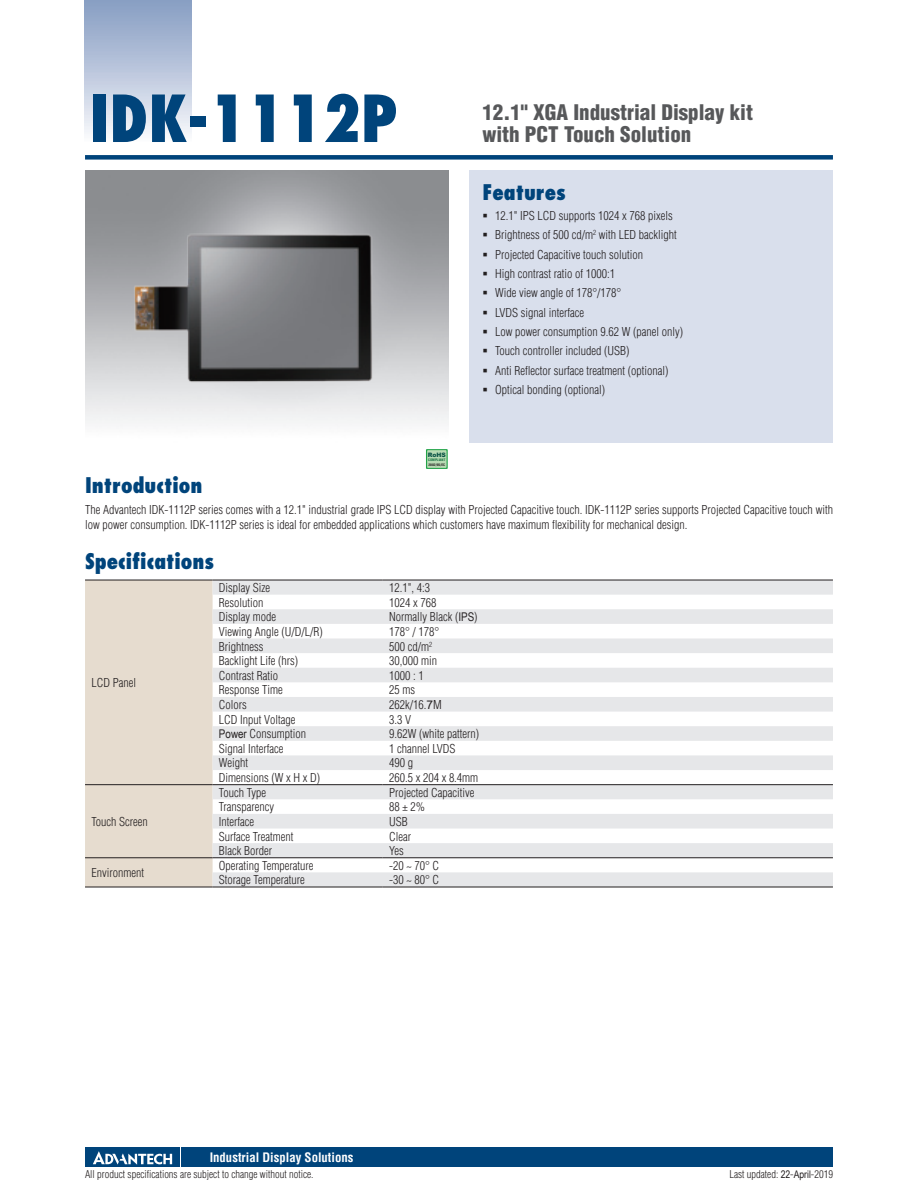
<style>
.page{position:relative;width:918px;height:1188px;background:#fff}
.page>*{position:absolute;margin:0;border:0;box-sizing:border-box;transform-origin:0 0}
.t1{font:800 condensed 63px "Futura";color:#00447b}
.t2{font:900 condensed 21px/22.5px "Helvetica";color:#57585a}
.t3{font:800 condensed 21px "Futura";color:#00447b}
.t4{font:700 condensed 12.75px "Helvetica";color:#fff}
.t5{font:300 condensed 12px/19.4px "Helvetica";color:#231f20}
.t6{font:300 condensed 10.5px "Helvetica";color:#231f20}
.t7{font:900 6px "Arial";color:#0c5447}
.t8{font:700 condensed 3.3px "Helvetica";color:#231f20;scale:1.11 1}
.t9{font:700 condensed 3.3px "Helvetica";color:#0c6a39;scale:1.05 1}
.s1{font-family:"Arial Narrow";font-weight:400;font-stretch:normal}
.s2{font-family:"Arial";font-weight:400;font-stretch:normal}
</style>
<div class="page">
<div style="left:85px;top:155px;width:748px;height:5px;background:#00447b"></div>
<div style="left:85px;top:0;width:106px;height:143px;background:linear-gradient(to bottom,#849bc1,#f9fafc)"></div>
<div style="left:182px;top:1147px;width:651px;height:20px;background:#00447b"></div>
<div style="left:85px;top:1147px;width:95px;height:20px;background:#00447b"></div>
<svg style="left:93px;top:1151px;width:79px;height:14px"></svg>
<div style="left:470px;top:170px;width:363px;height:272px;background:#d9dfec"></div>
<div style="left:85px;top:581px;width:128px;height:306px;background:#e6dccf"></div>
<svg style="left:213px;top:581px;width:620px;height:306px;fill:#e9e9eb"></svg>
<hr style="left:85px;top:784px;width:128px;height:1px;background:#231f20">
<hr style="left:213px;top:784px;width:170px;height:1px;background:#231f20">
<hr style="left:383px;top:784px;width:450px;height:1px;background:#231f20">
<hr style="left:85px;top:580px;width:128px;height:1px;background:#231f20">
<hr style="left:213px;top:580px;width:170px;height:1px;background:#231f20">
<hr style="left:383px;top:580px;width:450px;height:1px;background:#231f20">
<hr style="left:85px;top:857px;width:128px;height:1px;background:#231f20">
<hr style="left:85px;top:887px;width:128px;height:1px;background:#231f20">
<hr style="left:213px;top:857px;width:170px;height:1px;background:#231f20">
<hr style="left:383px;top:857px;width:450px;height:1px;background:#231f20">
<hr style="left:213px;top:887px;width:170px;height:1px;background:#231f20">
<hr style="left:383px;top:887px;width:450px;height:1px;background:#231f20">
<svg style="left:426px;top:449px;width:22px;height:20px"></svg>
<div style="left:427px;top:450px;width:20px;height:18px;background:#b8dbb4"></div>
<img style="left:126px;top:219px;width:258px;height:174px">
<h1 class="t1" style="left:89px;top:91px;width:310px">IDK-1112P</h1>
<h2 class="t2" style="left:482px;top:102px;width:272px">12.1" XGA Industrial Display kit with PCT Touch Solution</h2>
<h2 class="t3" style="left:482px;top:183px;width:85px">Features</h2>
<p class="t7" style="left:428px;top:451px;width:19px">RoHS</p>
<p class="t9" style="left:428px;top:459px;width:18px">COMPLIANT</p>
<p class="t8" style="left:428px;top:463px;width:17px">2002/95/EC</p>
<p class="t5" style="left:495px;top:207px;width:189px">12.1" IPS LCD supports 1024 x 768 pixels Brightness of 500 cd/m<sup>2</sup> with LED backlight Projected Capacitive touch solution<br>High contrast ratio of 1000:1<br>Wide view angle of 178°/178°<br>LVDS signal interface<br>Low power consumption 9.62 W (panel only)<br>Touch controller included (USB)<br>Anti Reflector surface treatment (optional)<br>Optical bonding (optional)</p>
<h2 class="t3" style="left:85px;top:476px;width:119px">Introduction</h2>
<p class="t5" style="left:85px;top:504px;width:749px;line-height:15px">The Advantech IDK-1112P series comes with a 12.1" industrial grade IPS LCD display with Projected Capacitive touch. IDK-1112P series supports Projected Capacitive touch with low power consumption. IDK-1112P series is ideal for embedded applications which customers have maximum flexibility for mechanical design.</p>
<h2 class="t3" style="left:85px;top:552px;width:131px">Specifications</h2>
<p class="t5" style="left:91px;top:674px;width:46px">LCD Panel</p>
<p class="t5" style="left:91px;top:813px;width:58px">Touch Screen</p>
<p class="t5" style="left:91px;top:864px;width:54px">Environment</p>
<p class="t5" style="left:219px;top:579px;width:53px">Display Size</p>
<p class="t5" style="left:389px;top:579px;width:43px">12.1", 4:3</p>
<p class="t5" style="left:219px;top:594px;width:46px">Resolution</p>
<p class="t5" style="left:389px;top:594px;width:49px">1024 x 768</p>
<p class="t5" style="left:219px;top:608px;width:59px">Display mode</p>
<p class="t5" style="left:389px;top:608px;width:90px">Normally Black (<span class="s1">IPS</span>)</p>
<p class="t5" style="left:219px;top:623px;width:105px">Viewing Angle (U/D/L/R)</p>
<p class="t5" style="left:389px;top:623px;width:52px">178° / 178°</p>
<p class="t5" style="left:219px;top:637px;width:46px">Brightness</p>
<p class="t5" style="left:389px;top:637px;width:45px">500 cd/m<sup>2</sup></p>
<p class="t5" style="left:219px;top:652px;width:81px">Backlight Life (hrs)</p>
<p class="t5" style="left:389px;top:652px;width:49px">30,000 min</p>
<p class="t5" style="left:219px;top:667px;width:61px">Contrast Ratio</p>
<p class="t5" style="left:389px;top:667px;width:36px">1000 : 1</p>
<p class="t5" style="left:219px;top:681px;width:65px">Response Time</p>
<p class="t5" style="left:389px;top:681px;width:27px">25 ms</p>
<p class="t5" style="left:219px;top:696px;width:29px">Colors</p>
<p class="t5" style="left:389px;top:696px;width:54px">262k/16.<span class="s2">7</span>M</p>
<p class="t5" style="left:219px;top:711px;width:78px">LCD Input Voltage</p>
<p class="t5" style="left:389px;top:711px;width:23px">3.3 V</p>
<p class="t5" style="left:219px;top:725px;width:89px"><span class="s1">Power</span> Consumption</p>
<p class="t5" style="left:389px;top:725px;width:91px">9.62W (white pattern)</p>
<p class="t5" style="left:219px;top:740px;width:66px">Signal Interface</p>
<p class="t5" style="left:389px;top:740px;width:68px">1 channel LVDS</p>
<p class="t5" style="left:219px;top:754px;width:31px">Weight</p>
<p class="t5" style="left:389px;top:754px;width:25px">490 g</p>
<p class="t5" style="left:219px;top:769px;width:103px">Dimensions (W x H x D)</p>
<p class="t5" style="left:389px;top:769px;width:91px">260.5 x 204 x 8.4mm</p>
<p class="t5" style="left:219px;top:784px;width:49px">Touch Type</p>
<p class="t5" style="left:389px;top:784px;width:87px">Projected Capacitive</p>
<p class="t5" style="left:219px;top:798px;width:57px">Transparency</p>
<p class="t5" style="left:389px;top:798px;width:37px">88 ± 2%</p>
<p class="t5" style="left:219px;top:813px;width:37px">Interface</p>
<p class="t5" style="left:389px;top:813px;width:20px">USB</p>
<p class="t5" style="left:219px;top:828px;width:76px">Surface Treatment</p>
<p class="t5" style="left:389px;top:828px;width:24px">Clear</p>
<p class="t5" style="left:219px;top:842px;width:55px">Black Border</p>
<p class="t5" style="left:389px;top:842px;width:16px">Yes</p>
<p class="t5" style="left:219px;top:857px;width:96px">Operating Temperature</p>
<p class="t5" style="left:389px;top:857px;width:52px">-20 ~ 70° C</p>
<p class="t5" style="left:219px;top:871px;width:87px">Storage Temperature</p>
<p class="t5" style="left:389px;top:871px;width:52px">-30 ~ 80° C</p>
<p class="t4" style="left:210px;top:1152px;width:145px">Industrial Display Solutions</p>
<p class="t6" style="left:85px;top:1170px;width:230px">All product specifications are subject to change without notice.</p>
<p class="t6" style="left:729px;top:1170px;width:105px">Last updated: <span class="s1">22</span>-<span class="s1">April</span>-2019</p>
</div>
